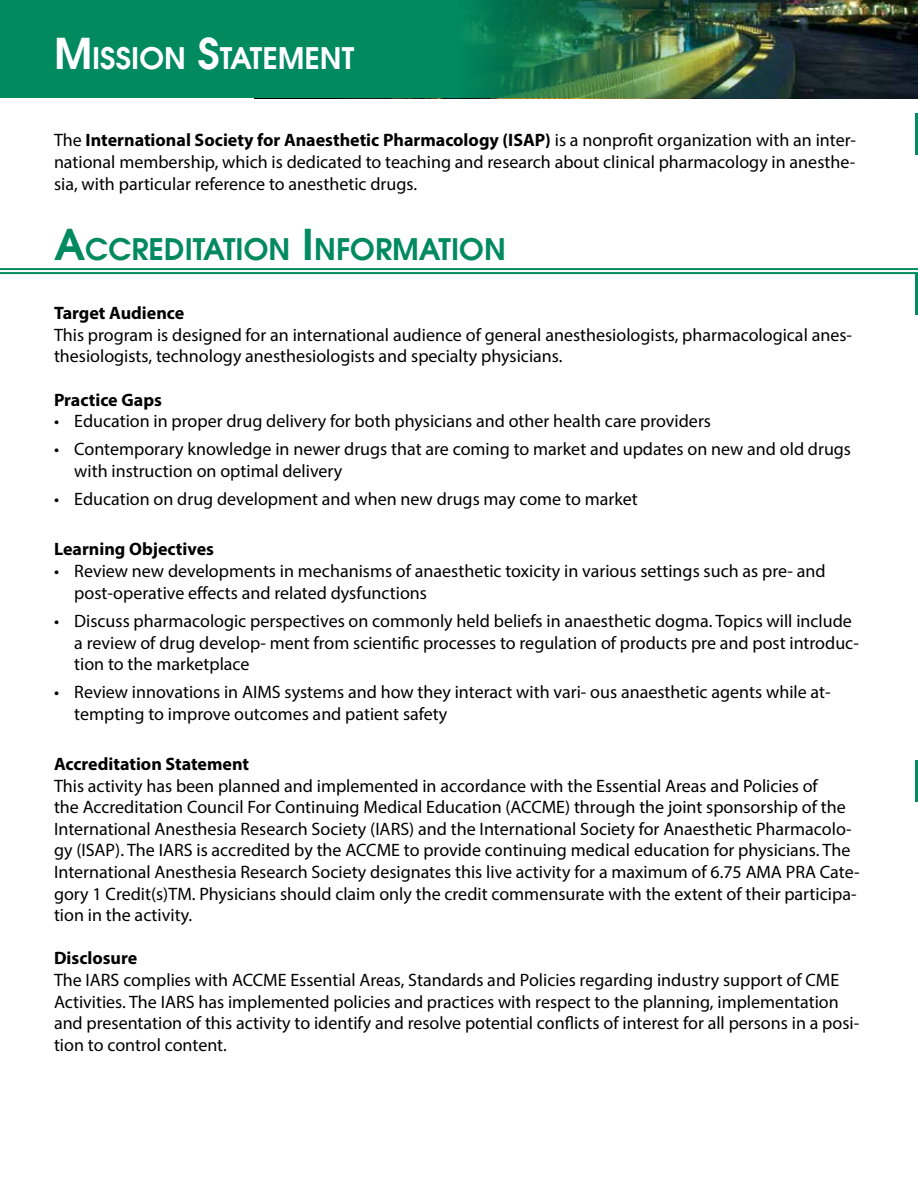
<style>
.page{position:relative;width:918px;height:1188px;background:#fff}
.page>*{position:absolute;margin:0;border:0;box-sizing:border-box;transform-origin:0 0}
.t1{font:600 29.55px "Avant Garde";color:#008a5e}
.t2{font:600 29.55px "Avant Garde";color:#fff}
.t3{font:18px/21.6px "Myriad Pro";color:#000}
.t4{font:700 18px "Myriad Pro";color:#000}
.s1{font-size:42.3px}
.s2{font-weight:700}
</style>
<div class="page">
<img style="left:0;top:0;width:918px;height:98px">
<hr style="left:0;top:268px;width:918px;height:2px;background:#008a5e">
<hr style="left:0;top:272px;width:918px;height:2px;background:#008a5e">
<hr style="left:916px;top:273px;width:2px;height:42px;background:#008a5e">
<hr style="left:916px;top:760px;width:2px;height:42px;background:#008a5e">
<hr style="left:916px;top:113px;width:2px;height:42px;background:#008a5e">
<h1 class="t2" style="left:54px;top:38px;width:301px"><span class="s1">M</span>ISSION <span class="s1">S</span>TATEMENT</h1>
<p class="t3" style="left:54px;top:129px;width:804px;text-align:justify">The <span class="s2">International Society for Anaesthetic Pharmacology (ISAP)</span> is a nonprofit organization with an inter&shy;national membership, which is dedicated to teaching and research about clinical pharmacology in anesthe&shy;sia, with particular reference to anesthetic drugs.</p>
<h1 class="t1" style="left:54px;top:229px;width:454px"><span class="s1">A</span>CCREDITATION <span class="s1">I</span> NFORMATION</h1>
<p class="t4" style="left:54px;top:301px;width:132px">Target Audience</p>
<p class="t3" style="left:54px;top:324px;width:800px">This program is designed for an international audience of general anesthesiologists, pharmacological anes&shy;thesiologists, technology anesthesiologists and specialty physicians.</p>
<p class="t4" style="left:54px;top:388px;width:109px">Practice Gaps</p>
<p class="t3" style="left:54px;top:410px;width:659px">• Education in proper drug delivery for both physicians and other health care providers</p>
<p class="t3" style="left:74px;top:438px;width:778px;text-indent:-20px">• Contemporary knowledge in newer drugs that are coming to market and updates on new and old drugs with instruction on optimal delivery</p>
<p class="t3" style="left:54px;top:488px;width:585px">• Education on drug development and when new drugs may come to market</p>
<p class="t4" style="left:54px;top:538px;width:162px">Learning Objectives</p>
<p class="t3" style="left:74px;top:560px;width:753px;text-indent:-20px">• Review new developments in mechanisms of anaesthetic toxicity in various settings such as pre- and post-operative effects and related dysfunctions</p>
<p class="t3" style="left:74px;top:610px;width:786px;text-indent:-20px">• Discuss pharmacologic perspectives on commonly held beliefs in anaesthetic dogma. Topics will include a review of drug develop- ment from scientific processes to regulation of products pre and post introduc&shy;tion to the marketplace</p>
<p class="t3" style="left:74px;top:681px;width:758px;text-indent:-20px">• Review innovations in AIMS systems and how they interact with vari- ous anaesthetic agents while at&shy;tempting to improve outcomes and patient safety</p>
<p class="t4" style="left:54px;top:752px;width:197px">Accreditation Statement</p>
<p class="t3" style="left:54px;top:775px;width:807px">This activity has been planned and implemented in accordance with the Essential Areas and Policies of<br>the Accreditation Council For Continuing Medical Education (ACCME) through the joint sponsorship of the International Anesthesia Research Society (IARS) and the International Society for Anaesthetic Pharmacolo&shy;gy (ISAP). The IARS is accredited by the ACCME to provide continuing medical education for physicians. The International Anesthesia Research Society designates this live activity for a maximum of 6.75 AMA PRA Cate&shy;gory 1 Credit(s)TM. Physicians should claim only the credit commensurate with the extent of their participa&shy;tion in the activity.</p>
<p class="t4" style="left:54px;top:947px;width:85px">Disclosure</p>
<p class="t3" style="left:54px;top:969px;width:807px">The IARS complies with ACCME Essential Areas, Standards and Policies regarding industry support of CME Activities. The IARS has implemented policies and practices with respect to the planning, implementation and presentation of this activity to identify and resolve potential conflicts of interest for all persons in a posi&shy;tion to control content.</p>
</div>
